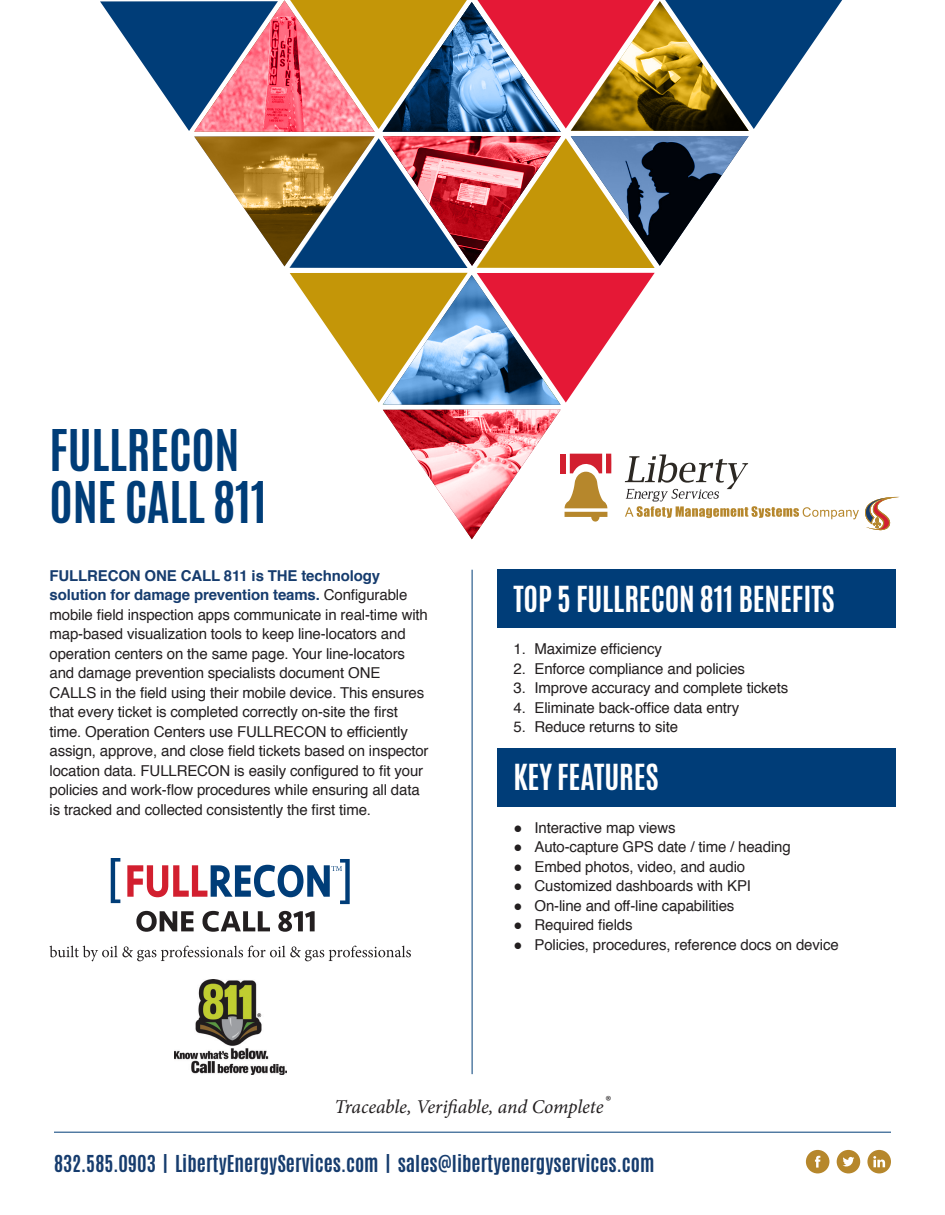
<style>
.page{position:relative;width:945px;height:1215px;background:#fff}
.page>*{position:absolute;margin:0;border:0;box-sizing:border-box;transform-origin:0 0}
.t1{font:700 48px/52.5px "Antonio";letter-spacing:-.005em;color:#003d78}
.t2{font:700 30px "Antonio";letter-spacing:-.005em;color:#fff}
.t3{font:700 19.5px "Antonio";color:#163c6e}
.t4{font:italic 19.5px "Minion Pro";letter-spacing:-.01em;color:#231f20}
.t5{font:15px/19.5px "Helvetica";letter-spacing:-.01em;color:#231f20}
.s1{font-weight:700;color:#163c6e}
</style>
<div class="page">
<svg style="left:865px;top:497px;width:34px;height:33px"></svg>
<img style="left:174px;top:980px;width:112px;height:94px">
<svg style="left:50px;top:946px;width:361px;height:15px"></svg>
<svg style="left:136px;top:911px;width:179px;height:21px"></svg>
<svg style="left:111px;top:858px;width:9px;height:45px"></svg>
<svg style="left:127px;top:859px;width:223px;height:45px"></svg>
<hr style="left:472px;top:570px;width:1px;height:504px;background:#003d78">
<div style="left:497px;top:570px;width:399px;height:58px;background:#003d78"></div>
<div style="left:497px;top:748px;width:399px;height:59px;background:#003d78"></div>
<hr style="left:54px;top:1132px;width:837px;height:1px;background:#003d78">
<svg style="left:806px;top:1150px;width:23px;height:23px"></svg>
<svg style="left:837px;top:1150px;width:23px;height:23px"></svg>
<svg style="left:867px;top:1150px;width:24px;height:23px"></svg>
<svg style="left:100px;top:0;width:759px;height:539px"></svg>
<h1 class="t1" style="left:50px;top:425px;width:219px">FULLRECON<br>ONE CALL 811</h1>
<p class="t5" style="left:50px;top:566px;width:381px"><span class="s1">FULLRECON ONE CALL 811 is THE technology solution for damage prevention teams.</span> Configurable mobile field inspection apps communicate in real-time with map-based visualization tools to keep line-locators and operation centers on the same page. Your line-locators and damage prevention specialists document ONE CALLS in the field using their mobile device. This ensures that every ticket is completed correctly on-site the first time. Operation Centers use FULLRECON to efficiently assign, approve, and close field tickets based on inspector location data. FULLRECON is easily configured to fit your policies and work-flow procedures while ensuring all data is tracked and collected consistently the first time.</p>
<h2 class="t2" style="left:513px;top:576px;width:323px">TOP 5 FULLRECON 811 BENEFITS</h2>
<p class="t5" style="left:513px;top:640px;width:150px">1. Maximize efficiency</p>
<p class="t5" style="left:513px;top:659px;width:233px">2. Enforce compliance and policies</p>
<p class="t5" style="left:513px;top:679px;width:276px">3. Improve accuracy and complete tickets</p>
<p class="t5" style="left:513px;top:698px;width:227px">4. Eliminate back-office data entry</p>
<p class="t5" style="left:513px;top:718px;width:166px">5. Reduce returns to site</p>
<h2 class="t2" style="left:513px;top:755px;width:147px">KEY FEATURES</h2>
<p class="t5" style="left:513px;top:818px;width:164px">● Interactive map views</p>
<p class="t5" style="left:513px;top:838px;width:279px">● Auto-capture GPS date / time / heading</p>
<p class="t5" style="left:513px;top:857px;width:233px">● Embed photos, video, and audio</p>
<p class="t5" style="left:513px;top:877px;width:239px">● Customized dashboards with KPI</p>
<p class="t5" style="left:513px;top:896px;width:223px">● On-line and off-line capabilities</p>
<p class="t5" style="left:513px;top:916px;width:121px">● Required fields</p>
<p class="t5" style="left:513px;top:935px;width:327px">● Policies, procedures, reference docs on device</p>
<h3 class="t4" style="left:335px;top:1093px;width:277px">Traceable, Verifiable, and Complete<sup>®</sup></h3>
<h3 class="t3" style="left:54px;top:1149px;width:602px">832.585.0903 | LibertyEnergyServices.com | sales@libertyenergyservices.com</h3>
</div>
